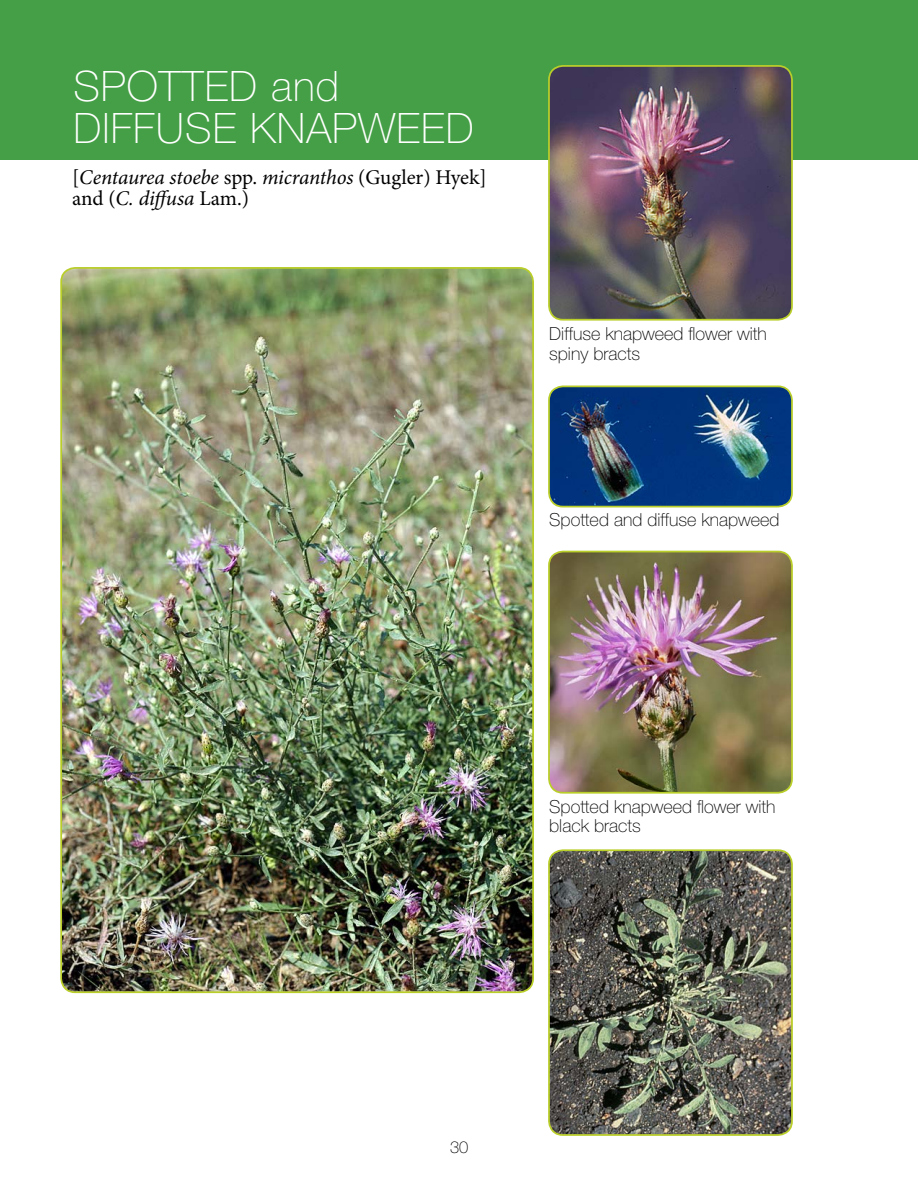
<style>
.page{position:relative;width:918px;height:1188px;background:#fff}
.page>*{position:absolute;margin:0;border:0;box-sizing:border-box;transform-origin:0 0}
.t1{font:100 42px/42px "Helvetica Neue";letter-spacing:.025em;color:#fff}
.t2{font:italic 21px/21px "Minion Pro";letter-spacing:-.01em;color:#000}
.t3{font:100 18px/19.5px "Helvetica Neue";color:#000}
.t4{font:100 16.5px "Helvetica Neue";color:#000}
.s1{font-style:normal}
</style>
<div class="page">
<div style="left:0;top:0;width:918px;height:160px;background:#459f46"></div>
<img style="left:61px;top:268px;width:472px;height:724px">
<div style="left:60px;top:267px;width:474px;height:726px;border:2px solid #bace2a;border-radius:14px"></div>
<img style="left:549px;top:66px;width:243px;height:252px">
<div style="left:548px;top:65px;width:245px;height:256px;border:2px solid #bace2a;border-radius:14px"></div>
<img style="left:549px;top:852px;width:243px;height:283px">
<div style="left:548px;top:849px;width:245px;height:287px;border:2px solid #bace2a;border-radius:14px"></div>
<img style="left:549px;top:386px;width:243px;height:120px">
<div style="left:548px;top:386px;width:245px;height:121px;border:2px solid #bace2a;border-radius:14px"></div>
<img style="left:549px;top:552px;width:243px;height:239px">
<div style="left:548px;top:551px;width:245px;height:243px;border:2px solid #bace2a;border-radius:14px"></div>
<h1 class="t1" style="left:73px;top:65px;width:402px">SPOTTED and<br>DIFFUSE KNAPWEED</h1>
<p class="t2" style="left:72px;top:167px;width:416px"><span class="s1">[</span>Centaurea stoebe <span class="s1">spp.</span> micranthos <span class="s1">(Gugler) Hyek] and (</span>C. diffusa <span class="s1">Lam.)</span></p>
<p class="t3" style="left:549px;top:324px;width:219px">Diffuse knapweed flower with spiny bracts</p>
<p class="t3" style="left:549px;top:510px;width:232px">Spotted and diffuse knapweed</p>
<p class="t3" style="left:549px;top:797px;width:228px">Spotted knapweed flower with black bracts</p>
<p class="t4" style="left:450px;top:1138px;width:20px">30</p>
</div>
